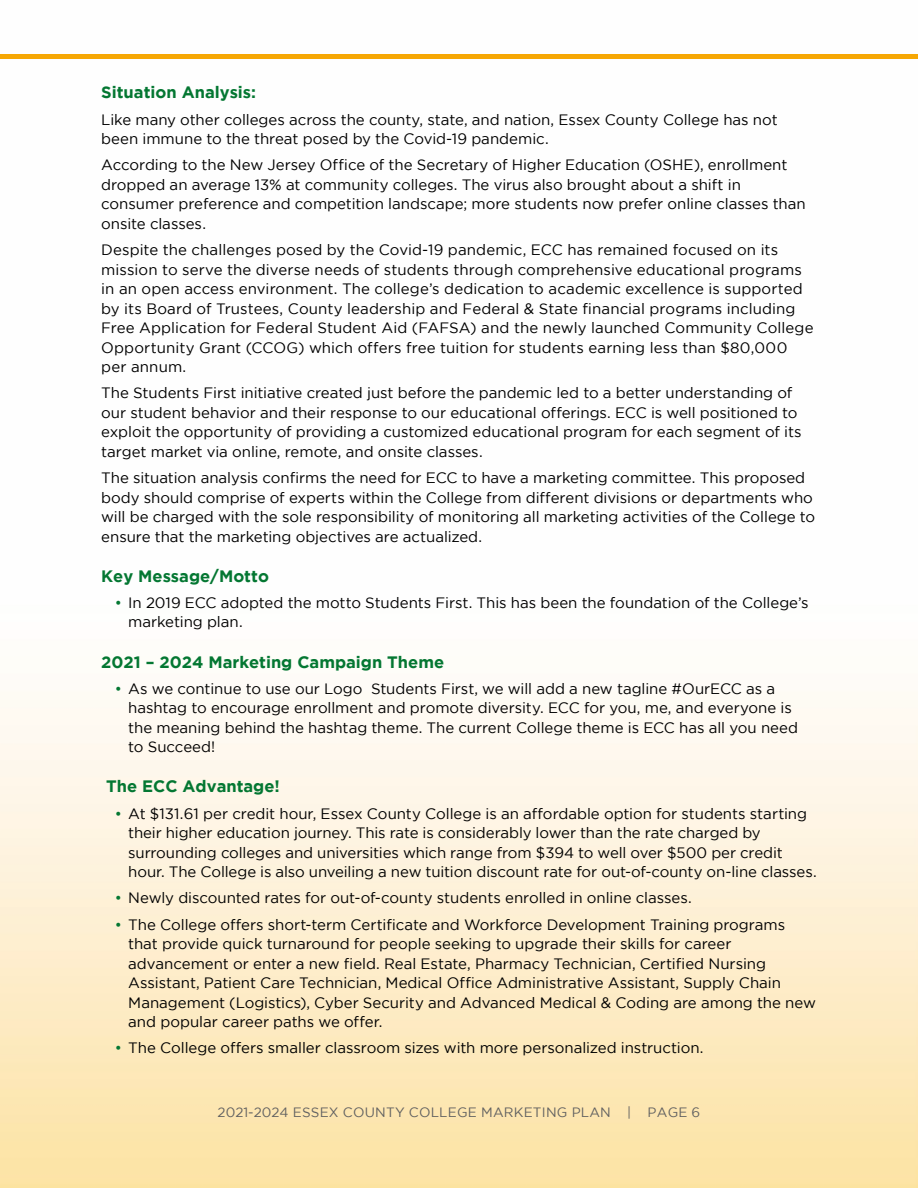
<style>
.page{position:relative;width:918px;height:1188px;background:#fff}
.page>*{position:absolute;margin:0;border:0;box-sizing:border-box;transform-origin:0 0}
.t1{font:700 16.5px "Gotham";color:#047732}
.t2{font:15px/19.5px "Gotham";color:#000}
.t3{font:13.5px "Gotham";letter-spacing:.015em;color:#616161}
.s1{color:#047732}
</style>
<div class="page">
<img style="left:0;top:58px;width:918px;height:1130px">
<hr style="left:0;top:54px;width:918px;height:4px;background:#f6a704">
<p class="t1" style="left:101px;top:83px;width:156px">Situation Analysis:</p>
<p class="t2" style="left:101px;top:109px;width:678px">Like many other colleges across the county, state, and nation, Essex County College has not been immune to the threat posed by the Covid-19 pandemic.</p>
<p class="t2" style="left:101px;top:155px;width:706px">According to the New Jersey Office of the Secretary of Higher Education (OSHE), enrollment dropped an average 13% at community colleges. The virus also brought about a shift in consumer preference and competition landscape; more students now prefer online classes than onsite classes.</p>
<p class="t2" style="left:101px;top:240px;width:714px">Despite the challenges posed by the Covid-19 pandemic, ECC has remained focused on its mission to serve the diverse needs of students through comprehensive educational programs in an open access environment. The college’s dedication to academic excellence is supported by its Board of Trustees, County leadership and Federal &amp; State financial programs including Free Application for Federal Student Aid (FAFSA) and the newly launched Community College Opportunity Grant (CCOG) which offers free tuition for students earning less than $80,000 per annum.</p>
<p class="t2" style="left:101px;top:383px;width:702px">The Students First initiative created just before the pandemic led to a better understanding of our student behavior and their response to our educational offerings. ECC is well positioned to exploit the opportunity of providing a customized educational program for each segment of its target market via online, remote, and onsite classes.</p>
<p class="t2" style="left:101px;top:468px;width:716px">The situation analysis confirms the need for ECC to have a marketing committee. This proposed body should comprise of experts within the College from different divisions or departments who will be charged with the sole responsibility of monitoring all marketing activities of the College to ensure that the marketing objectives are actualized.</p>
<p class="t1" style="left:101px;top:566px;width:169px">Key Message/Motto</p>
<p class="t2" style="left:128px;top:593px;width:682px;text-indent:-14px"><span class="s1">•</span> In 2019 ECC adopted the motto Students First. This has been the foundation of the College’s marketing plan.</p>
<p class="t1" style="left:101px;top:652px;width:344px">2021 – 2024 Marketing Campaign Theme</p>
<p class="t2" style="left:128px;top:679px;width:671px;text-indent:-14px"><span class="s1">•</span> As we continue to use our Logo Students First, we will add a new tagline #OurECC as a hashtag to encourage enrollment and promote diversity. ECC for you, me, and everyone is the meaning behind the hashtag theme. The current College theme is ECC has all you need to Succeed!</p>
<p class="t1" style="left:106px;top:777px;width:175px">The ECC Advantage!</p>
<p class="t2" style="left:128px;top:803px;width:690px;text-indent:-14px"><span class="s1">•</span> At $131.61 per credit hour, Essex County College is an affordable option for students starting their higher education journey. This rate is considerably lower than the rate charged by surrounding colleges and universities which range from $394 to well over $500 per credit hour. The College is also unveiling a new tuition discount rate for out-of-county on-line classes.</p>
<p class="t2" style="left:115px;top:888px;width:579px"><span class="s1">•</span> Newly discounted rates for out-of-county students enrolled in online classes.</p>
<p class="t2" style="left:128px;top:914px;width:689px;text-indent:-14px"><span class="s1">•</span> The College offers short-term Certificate and Workforce Development Training programs that provide quick turnaround for people seeking to upgrade their skills for career advancement or enter a new field. Real Estate, Pharmacy Technician, Certified Nursing Assistant, Patient Care Technician, Medical Office Administrative Assistant, Supply Chain Management (Logistics), Cyber Security and Advanced Medical &amp; Coding are among the new and popular career paths we offer.</p>
<p class="t2" style="left:115px;top:1038px;width:590px"><span class="s1">•</span> The College offers smaller classroom sizes with more personalized instruction.</p>
<p class="t3" style="left:218px;top:1105px;width:484px">2021-2024 ESSEX COUNTY COLLEGE MARKETING PLAN | PAGE 6</p>
</div>
